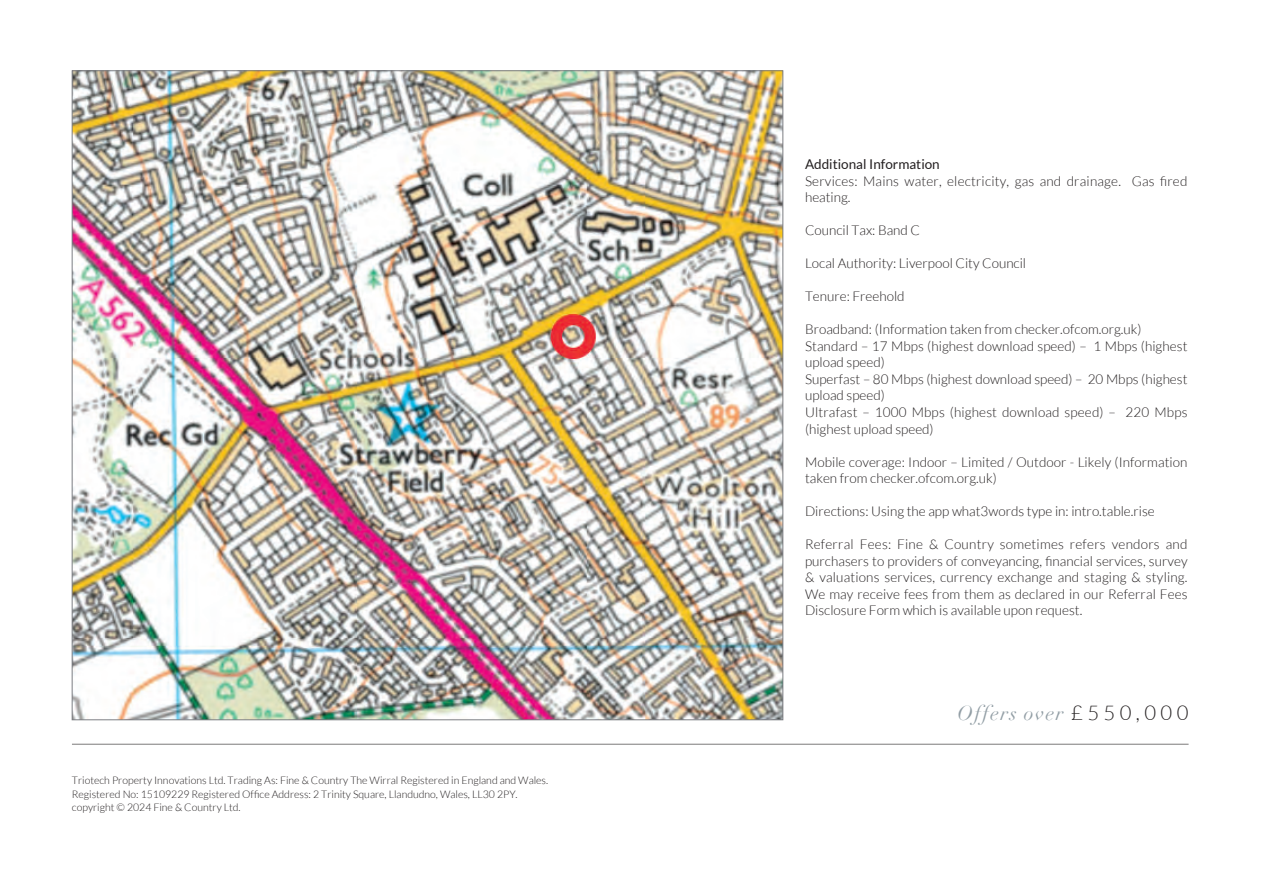
<style>
.page{position:relative;width:1261px;height:890px;background:#fff}
.page>*{position:absolute;margin:0;border:0;box-sizing:border-box;transform-origin:0 0}
.t1{font:italic 20.25px "Didot";letter-spacing:.06em;color:#929ea5}
.t2{font:300 13.5px/16.5px "Lato";color:#231f20}
.t3{font:13.5px "Lato";color:#231f20}
.t4{font:300 10.5px "Lato";color:#231f20}
.s1{font-family:"Lato";font-weight:300;font-style:normal;color:#231f20}
</style>
<div class="page">
<hr style="left:72px;top:743px;width:1116px;height:1px;background:#231f20">
<img style="left:74px;top:73px;width:707px;height:645px">
<p class="t4" style="left:72px;top:774px;width:478px">Triotech Property Innovations Ltd. Trading As: Fine &amp; Country The Wirral Registered in England and Wales.</p>
<p class="t4" style="left:72px;top:788px;width:447px">Registered No: 15109229 Registered Office Address: 2 Trinity Square, Llandudno, Wales, LL30 2PY.</p>
<p class="t4" style="left:72px;top:801px;width:170px">copyright © 2024 Fine &amp; Country Ltd.</p>
<p class="t3" style="left:805px;top:157px;width:136px">Additional Information</p>
<p class="t2" style="left:805px;top:173px;width:384px">Services: Mains water, electricity, gas and drainage. Gas fired heating.</p>
<p class="t2" style="left:805px;top:222px;width:116px">Council Tax: Band C</p>
<p class="t2" style="left:805px;top:255px;width:223px">Local Authority: Liverpool City Council</p>
<p class="t2" style="left:805px;top:288px;width:101px">Tenure: Freehold</p>
<p class="t2" style="left:805px;top:321px;width:338px">Broadband: (Information taken from checker.ofcom.org.uk)</p>
<p class="t2" style="left:805px;top:338px;width:384px">Standard – 17 Mbps (highest download speed) – 1 Mbps (highest upload speed)</p>
<p class="t2" style="left:805px;top:371px;width:384px">Superfast – 80 Mbps (highest download speed) – 20 Mbps (highest upload speed)</p>
<p class="t2" style="left:805px;top:404px;width:384px">Ultrafast – 1000 Mbps (highest download speed) – 220 Mbps (highest upload speed)</p>
<p class="t2" style="left:805px;top:453px;width:384px">Mobile coverage: Indoor – Limited / Outdoor - Likely (Information taken from checker.ofcom.org.uk)</p>
<p class="t2" style="left:805px;top:503px;width:351px">Directions: Using the app what3words type in: intro.table.rise</p>
<p class="t2" style="left:805px;top:536px;width:384px;text-align:justify">Referral Fees: Fine &amp; Country sometimes refers vendors and purchasers to providers of conveyancing, financial services, survey &amp; valuations services, currency exchange and staging &amp; styling.<br>We may receive fees from them as declared in our Referral Fees Disclosure Form which is available upon request.</p>
<p class="t1" style="left:957px;top:700px;width:232px">Offers over <span class="s1">£ 5 5 0 , 0 0 0</span></p>
</div>
